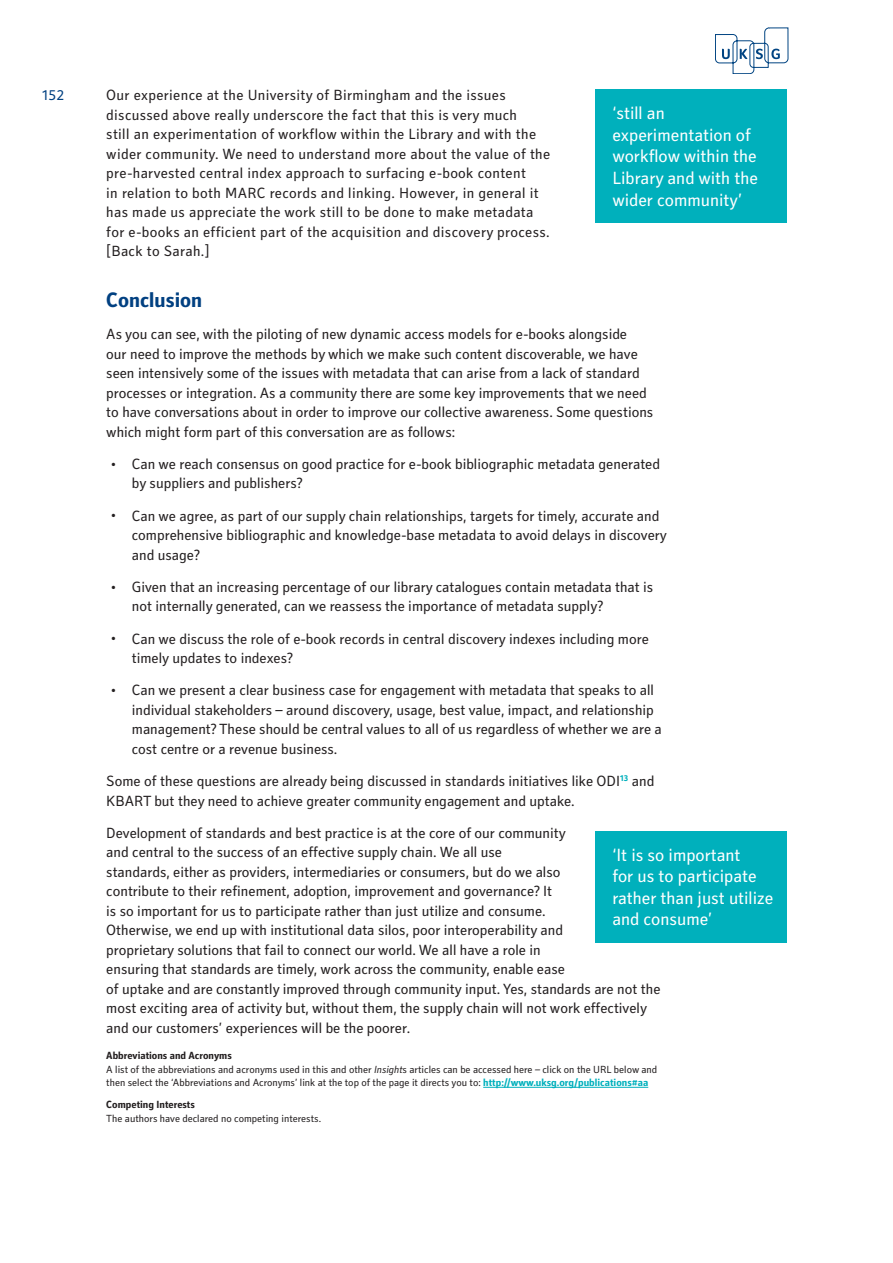
<style>
.page{position:relative;width:893px;height:1263px;background:#fff}
.page>*{position:absolute;margin:0;border:0;box-sizing:border-box;transform-origin:0 0}
.A-Style_Heading{font:700 21px "Secca Std";color:#014081}
.Stand_out_quote{font:18px/21.6px "Secca Std";color:#fff}
.Body{font:15px/19.5px "Secca Std";color:#231f20}
.Bulleted_List{font:15px/19.5px "Secca Std";color:#231f20}
.Body-2{font:15px/19.5px "Secca Std";letter-spacing:.02em;color:#231f20}
.t1{font:15px "Secca Std";color:#014081}
.Reference_List{font:10.5px/13.5px "Secca Std";color:#231f20}
.Reference_List-2{font:700 10.5px "Secca Std";color:#231f20}
.s1{font-size:27px}
.s2{font-style:italic}
.s3{font-weight:700;color:#00b0bc}
</style>
<div class="page">
<svg style="left:715px;top:28px;width:73px;height:46px"></svg>
<hr style="left:483px;top:1087px;width:165px;height:1px;background:#00b0bc">
<div style="left:595px;top:89px;width:192px;height:134px;background:#00b0bc"></div>
<div style="left:595px;top:831px;width:192px;height:111px;background:#00b0bc"></div>
<p class="t1" style="left:42px;top:87px;width:24px">152</p>
<p class="Body-2" style="left:106px;top:86px;width:445px">Our experience at the University of Birmingham and the issues discussed above really underscore the fact that this is very much<br>still an experimentation of workflow within the Library and with the wider community. We need to understand more about the value of the pre-harvested central index approach to surfacing e-book content<br>in relation to both MARC records and linking. However, in general it has made us appreciate the work still to be done to make metadata for e-books an efficient part of the acquisition and discovery process. [Back to Sarah.]</p>
<p class="A-Style_Heading" style="left:106px;top:288px;width:97px">Conclusion</p>
<p class="Body" style="left:106px;top:325px;width:548px">As you can see, with the piloting of new dynamic access models for e-books alongside<br>our need to improve the methods by which we make such content discoverable, we have seen intensively some of the issues with metadata that can arise from a lack of standard processes or integration. As a community there are some key improvements that we need to have conversations about in order to improve our collective awareness. Some questions which might form part of this conversation are as follows:</p>
<p class="Bulleted_List" style="left:132px;top:455px;width:530px;text-indent:-21px"><span class="s1">·</span> Can we reach consensus on good practice for e-book bibliographic metadata generated by suppliers and publishers?</p>
<p class="Bulleted_List" style="left:132px;top:506px;width:537px;text-indent:-21px"><span class="s1">·</span> Can we agree, as part of our supply chain relationships, targets for timely, accurate and comprehensive bibliographic and knowledge-base metadata to avoid delays in discovery and usage?</p>
<p class="Bulleted_List" style="left:132px;top:578px;width:523px;text-indent:-21px"><span class="s1">·</span> Given that an increasing percentage of our library catalogues contain metadata that is not internally generated, can we reassess the importance of metadata supply?</p>
<p class="Bulleted_List" style="left:132px;top:629px;width:519px;text-indent:-21px"><span class="s1">·</span> Can we discuss the role of e-book records in central discovery indexes including more timely updates to indexes?</p>
<p class="Bulleted_List" style="left:132px;top:681px;width:532px;text-indent:-21px"><span class="s1">·</span> Can we present a clear business case for engagement with metadata that speaks to all individual stakeholders – around discovery, usage, best value, impact, and relationship management? These should be central values to all of us regardless of whether we are a cost centre or a revenue business.</p>
<p class="Body" style="left:106px;top:772px;width:550px">Some of these questions are already being discussed in standards initiatives like ODI<sup>13</sup> and<br>KBART but they need to achieve greater community engagement and uptake.</p>
<p class="Body" style="left:106px;top:824px;width:556px">Development of standards and best practice is at the core of our community<br>and central to the success of an effective supply chain. We all use<br>standards, either as providers, intermediaries or consumers, but do we also<br>contribute to their refinement, adoption, improvement and governance? It<br>is so important for us to participate rather than just utilize and consume.<br>Otherwise, we end up with institutional data silos, poor interoperability and<br>proprietary solutions that fail to connect our world. We all have a role in<br>ensuring that standards are timely, work across the community, enable ease<br>of uptake and are constantly improved through community input. Yes, standards are not the most exciting area of activity but, without them, the supply chain will not work effectively and our customers’ experiences will be the poorer.</p>
<p class="Reference_List-2" style="left:106px;top:1050px;width:127px">Abbreviations and Acronyms</p>
<p class="Reference_List" style="left:106px;top:1063px;width:552px">A list of the abbreviations and acronyms used in this and other <span class="s2">Insight</span>s articles can be accessed here – click on the URL below and then select the ‘Abbreviations and Acronyms’ link at the top of the page it directs you to: <span class="s3">http://www.uksg.org/publications#aa</span></p>
<p class="Reference_List-2" style="left:106px;top:1099px;width:90px">Competing Interests</p>
<p class="Reference_List" style="left:106px;top:1112px;width:216px">The authors have declared no competing interests.</p>
<p class="Stand_out_quote" style="left:612px;top:103px;width:147px">‘still an experimentation of workflow within the<br>Library and with the wider community’</p>
<p class="Stand_out_quote" style="left:612px;top:844px;width:162px">‘It is so important<br>for us to participate rather than just utilize and consume’</p>
</div>
